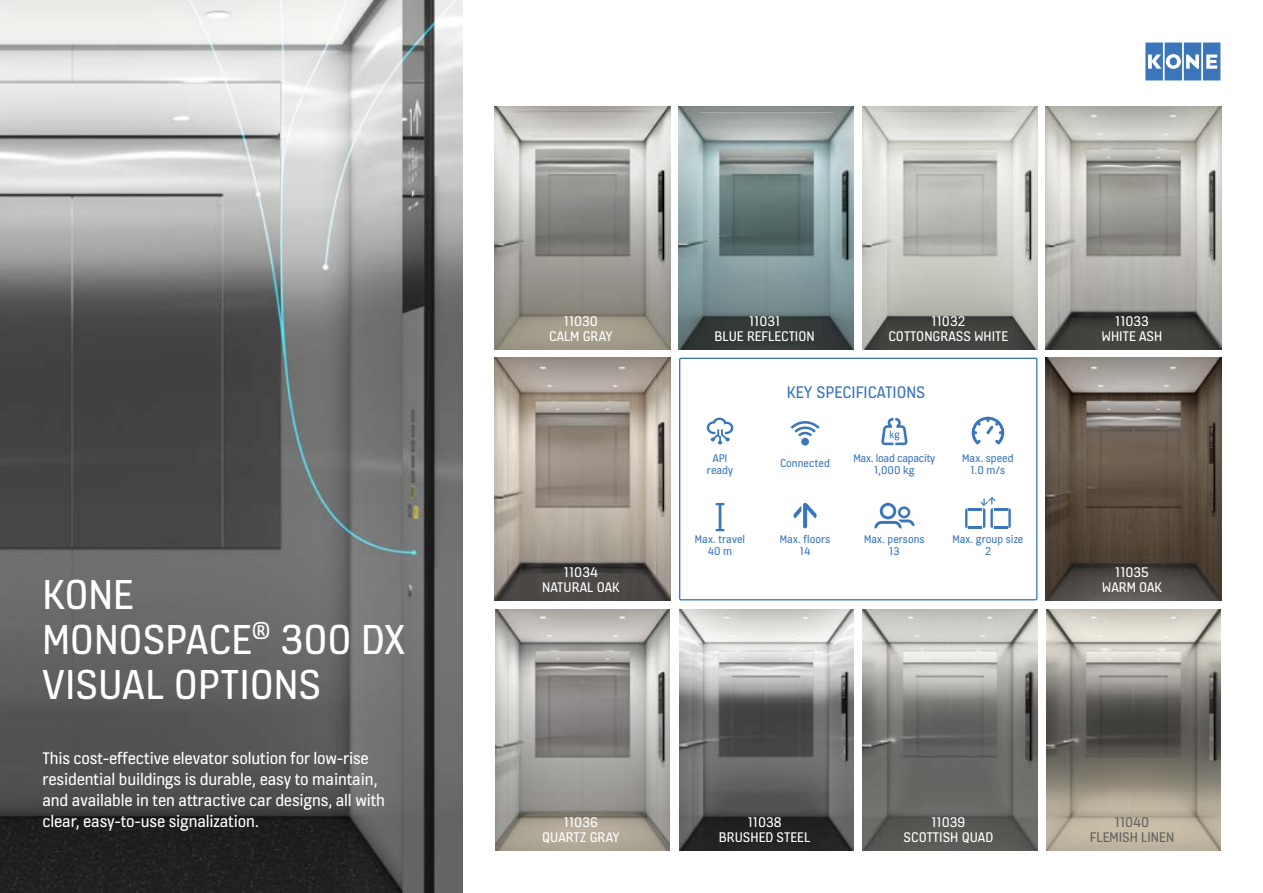
<style>
.page{position:relative;width:1263px;height:893px;background:#fff}
.page>*{position:absolute;margin:0;border:0;box-sizing:border-box;transform-origin:0 0}
.t1{font:45px/45px "KONE Information v 13";letter-spacing:-.005em;color:#fff}
.t2{font:18px/21px "KONE Information v 13";letter-spacing:-.01em;color:#fff}
.t3{font:18px "KONE Information v 13";color:#3b76ba}
.t4{font:15px/15px "KONE Information v 13";color:#fff;text-align:center}
.t5{font:15px/15px "KONE Information v 13";color:#636362;text-align:center}
.t6{font:12px/12px "KONE Information v 13";color:#3b76ba;text-align:center}
.t7{font:12px/12px "KONE Information v 13";letter-spacing:-.02em;color:#3b76ba;text-align:center}
</style>
<div class="page">
<img style="left:0;top:0;width:462px;height:893px">
<svg style="left:1145px;top:43px;width:75px;height:37px"></svg>
<img style="left:495px;top:106px;width:175px;height:243px">
<img style="left:495px;top:609px;width:174px;height:241px">
<img style="left:678px;top:106px;width:176px;height:243px">
<img style="left:679px;top:609px;width:174px;height:241px">
<img style="left:862px;top:106px;width:175px;height:243px">
<img style="left:495px;top:358px;width:175px;height:242px">
<img style="left:863px;top:609px;width:174px;height:241px">
<img style="left:1046px;top:106px;width:175px;height:243px">
<img style="left:1046px;top:358px;width:175px;height:242px">
<img style="left:1046px;top:609px;width:175px;height:241px">
<div style="left:679px;top:358px;width:358px;height:242px;border:1px solid #3b76ba"></div>
<svg style="left:707px;top:418px;width:26px;height:26px"></svg>
<svg style="left:790px;top:421px;width:30px;height:15px"></svg>
<div style="left:801px;top:438px;width:8px;height:8px;background:#3b76ba;border-radius:50%"></div>
<svg style="left:881px;top:418px;width:26px;height:27px"></svg>
<svg style="left:972px;top:417px;width:32px;height:27px"></svg>
<svg style="left:715px;top:503px;width:10px;height:28px"></svg>
<svg style="left:793px;top:503px;width:24px;height:25px"></svg>
<svg style="left:874px;top:503px;width:40px;height:25px"></svg>
<svg style="left:965px;top:497px;width:46px;height:31px"></svg>
<h1 class="t1" style="left:43px;top:570px;width:364px">KONE<br>MONOSPACE<sup>®</sup> 300 DX<br>VISUAL OPTIONS</h1>
<p class="t2" style="left:43px;top:747px;width:344px">This cost-effective elevator solution for low-rise residential buildings is durable, easy to maintain, and available in ten attractive car designs, all with clear, easy-to-use signalization.</p>
<p class="t4" style="left:549px;top:313px;width:65px">11030<br>CALM GRAY</p>
<p class="t4" style="left:542px;top:564px;width:79px">11034<br>NATURAL OAK</p>
<p class="t4" style="left:714px;top:313px;width:102px">11031<br>BLUE REFLECTION</p>
<p class="t4" style="left:888px;top:313px;width:121px">11032<br>COTTONGRASS WHITE</p>
<p class="t3" style="left:787px;top:380px;width:140px">KEY SPECIFICATIONS</p>
<p class="t6" style="left:707px;top:452px;width:28px">API ready</p>
<p class="t6" style="left:780px;top:456px;width:51px">Connected</p>
<p class="t7" style="left:853px;top:452px;width:83px">Max. load capacity<br>1,000 kg</p>
<p class="t6" style="left:962px;top:451px;width:53px">Max. speed<br>1.0 m/s</p>
<p class="t6" style="left:695px;top:533px;width:52px">Max. travel<br>40 m</p>
<p class="t6" style="left:780px;top:533px;width:52px">Max. floors<br>14</p>
<p class="t6" style="left:864px;top:533px;width:62px">Max. persons<br>13</p>
<p class="t6" style="left:952px;top:533px;width:73px">Max. group size<br>2</p>
<p class="t4" style="left:1102px;top:313px;width:62px">11033<br>WHITE ASH</p>
<p class="t4" style="left:1102px;top:564px;width:61px">11035<br>WARM OAK</p>
<p class="t4" style="left:542px;top:814px;width:79px">11036<br>QUARTZ GRAY</p>
<p class="t4" style="left:719px;top:814px;width:93px">11038<br>BRUSHED STEEL</p>
<p class="t4" style="left:903px;top:814px;width:91px">11039<br>SCOTTISH QUAD</p>
<p class="t5" style="left:1090px;top:814px;width:86px">11040<br>FLEMISH LINEN</p>
</div>
